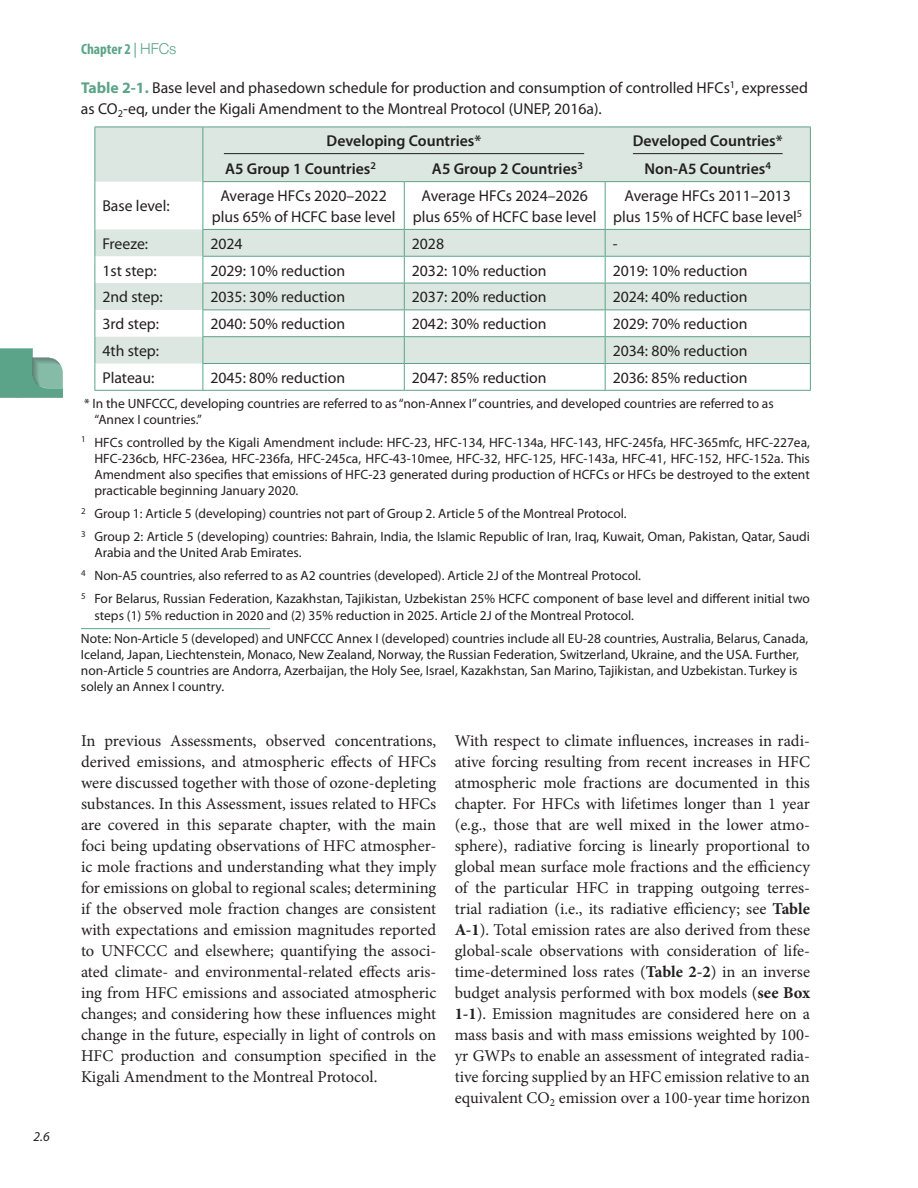
<style>
.page{position:relative;width:918px;height:1188px;background:#fff}
.page>*{position:absolute;margin:0;border:0;box-sizing:border-box;transform-origin:0 0}
.t1{font:16.5px/21px "Minion Pro";color:#231f20;text-align:justify}
.t2{font:15.75px/21px "Myriad Pro";color:#231f20;text-align:center}
.t3{font:600 15.75px/27.8px "Myriad Pro";color:#231f20}
.t4{font:700 condensed 15px "Myriad Pro";color:#5ca489}
.t5{font:13.5px/16.2px "Myriad Pro";color:#231f20}
.t6{font:italic 13.5px "Myriad Pro";color:#231f20}
.s1{font-weight:400;font-stretch:normal}
.s2{font-family:"Helvetica Neue";font-weight:300;font-stretch:normal}
.s3{font-weight:700;color:#5ca489}
.s4{font-weight:700}
</style>
<div class="page">
<svg style="left:0;top:348px;width:63px;height:50px;background:#78b19c"></svg>
<hr style="left:81px;top:628px;width:189px;height:1px;background:#5ca489">
<svg style="left:95px;top:128px;width:715px;height:236px;fill:#dbe7e0"></svg>
<hr style="left:94px;top:127px;width:109px;height:1px;background:#5ca489">
<hr style="left:94px;top:127px;width:1px;height:55px;background:#5ca489">
<hr style="left:203px;top:127px;width:201px;height:1px;background:#5ca489">
<hr style="left:202px;top:127px;width:1px;height:54px;background:#5ca489">
<hr style="left:404px;top:127px;width:201px;height:1px;background:#5ca489">
<hr style="left:605px;top:127px;width:206px;height:1px;background:#5ca489">
<hr style="left:810px;top:127px;width:1px;height:54px;background:#5ca489">
<hr style="left:94px;top:182px;width:1px;height:47px;background:#5ca489">
<hr style="left:202px;top:181px;width:202px;height:1px;background:#5ca489">
<hr style="left:202px;top:182px;width:1px;height:47px;background:#5ca489">
<hr style="left:404px;top:181px;width:201px;height:1px;background:#5ca489">
<hr style="left:404px;top:182px;width:1px;height:47px;background:#5ca489">
<hr style="left:605px;top:181px;width:206px;height:1px;background:#5ca489">
<hr style="left:605px;top:182px;width:1px;height:47px;background:#5ca489">
<hr style="left:810px;top:182px;width:1px;height:47px;background:#5ca489">
<hr style="left:202px;top:229px;width:202px;height:1px;background:#5ca489">
<hr style="left:404px;top:229px;width:201px;height:1px;background:#5ca489">
<hr style="left:605px;top:229px;width:206px;height:1px;background:#5ca489">
<hr style="left:202px;top:256px;width:202px;height:1px;background:#5ca489">
<hr style="left:404px;top:256px;width:201px;height:1px;background:#5ca489">
<hr style="left:605px;top:256px;width:206px;height:1px;background:#5ca489">
<hr style="left:202px;top:283px;width:202px;height:1px;background:#5ca489">
<hr style="left:404px;top:283px;width:201px;height:1px;background:#5ca489">
<hr style="left:605px;top:283px;width:206px;height:1px;background:#5ca489">
<hr style="left:202px;top:310px;width:202px;height:1px;background:#5ca489">
<hr style="left:404px;top:310px;width:201px;height:1px;background:#5ca489">
<hr style="left:605px;top:310px;width:206px;height:1px;background:#5ca489">
<hr style="left:202px;top:336px;width:202px;height:1px;background:#5ca489">
<hr style="left:404px;top:336px;width:201px;height:1px;background:#5ca489">
<hr style="left:605px;top:336px;width:206px;height:1px;background:#5ca489">
<svg style="left:94px;top:229px;width:1px;height:161px"></svg>
<hr style="left:202px;top:363px;width:202px;height:1px;background:#5ca489">
<svg style="left:202px;top:230px;width:1px;height:160px"></svg>
<hr style="left:404px;top:363px;width:201px;height:1px;background:#5ca489">
<svg style="left:404px;top:230px;width:1px;height:160px"></svg>
<hr style="left:605px;top:363px;width:206px;height:1px;background:#5ca489">
<svg style="left:605px;top:230px;width:1px;height:160px"></svg>
<svg style="left:810px;top:230px;width:1px;height:160px"></svg>
<hr style="left:94px;top:390px;width:109px;height:1px;background:#5ca489">
<hr style="left:203px;top:390px;width:201px;height:1px;background:#5ca489">
<hr style="left:404px;top:390px;width:201px;height:1px;background:#5ca489">
<hr style="left:605px;top:390px;width:206px;height:1px;background:#5ca489">
<hr style="left:224px;top:153px;width:360px;height:1px;background:#231f20">
<hr style="left:633px;top:153px;width:150px;height:1px;background:#231f20">
<p class="t6" style="left:34px;top:1128px;width:18px">2.6</p>
<p class="t4" style="left:81px;top:39px;width:97px">Chapter 2 <span class="s1">|</span> <span class="s2">HFCs</span></p>
<p class="t2" style="left:81px;top:77px;width:729px;text-align:left"><span class="s3">Table 2-1.</span> Base level and phasedown schedule for production and consumption of controlled HFCs<sup>1</sup>, expressed as CO<sub>2</sub>-eq, under the Kigali Amendment to the Montreal Protocol (UNEP, 2016a).</p>
<p class="t3" style="left:225px;top:127px;width:258px;text-indent:102px">Developing Countries*<br>A5 Group 1 Countries<sup>2</sup></p>
<p class="t3" style="left:633px;top:127px;width:151px;text-align:center">Developed Countries*<br>Non-A5 Countries<sup>4</sup></p>
<p class="t3" style="left:432px;top:155px;width:152px">A5 Group 2 Countries<sup>3</sup></p>
<p class="t2" style="left:102px;top:195px;width:69px">Base level:</p>
<p class="t2" style="left:212px;top:185px;width:185px">Average HFCs 2020–2022 plus 65% of HCFC base level</p>
<p class="t2" style="left:413px;top:185px;width:185px">Average HFCs 2024–2026 plus 65% of HCFC base level</p>
<p class="t2" style="left:613px;top:185px;width:191px">Average HFCs 2011–2013 plus 15% of HCFC base level<sup>5</sup></p>
<p class="t2" style="left:102px;top:233px;width:47px">Freeze:</p>
<p class="t2" style="left:210px;top:233px;width:34px">2024</p>
<p class="t2" style="left:412px;top:233px;width:34px">2028</p>
<p class="t2" style="left:613px;top:233px;width:6px">-</p>
<p class="t2" style="left:102px;top:260px;width:56px">1st step:</p>
<p class="t2" style="left:210px;top:260px;width:136px">2029: 10% reduction</p>
<p class="t2" style="left:412px;top:260px;width:136px">2032: 10% reduction</p>
<p class="t2" style="left:613px;top:260px;width:136px">2019: 10% reduction</p>
<p class="t2" style="left:102px;top:286px;width:62px">2nd step:</p>
<p class="t2" style="left:210px;top:286px;width:136px">2035: 30% reduction</p>
<p class="t2" style="left:412px;top:286px;width:136px">2037: 20% reduction</p>
<p class="t2" style="left:613px;top:286px;width:136px">2024: 40% reduction</p>
<p class="t2" style="left:102px;top:313px;width:58px">3rd step:</p>
<p class="t2" style="left:210px;top:313px;width:136px">2040: 50% reduction</p>
<p class="t2" style="left:412px;top:313px;width:136px">2042: 30% reduction</p>
<p class="t2" style="left:613px;top:313px;width:136px">2029: 70% reduction</p>
<p class="t2" style="left:102px;top:340px;width:58px">4th step:</p>
<p class="t2" style="left:613px;top:340px;width:136px">2034: 80% reduction</p>
<p class="t2" style="left:102px;top:367px;width:54px">Plateau:</p>
<p class="t2" style="left:210px;top:367px;width:136px">2045: 80% reduction</p>
<p class="t2" style="left:412px;top:367px;width:136px">2047: 85% reduction</p>
<p class="t2" style="left:613px;top:367px;width:136px">2036: 85% reduction</p>
<p class="t5" style="left:95px;top:395px;width:681px;text-indent:-11px">* In the UNFCCC, developing countries are referred to as “non-Annex I” countries, and developed countries are referred to as “Annex I countries.”</p>
<p class="t5" style="left:94px;top:434px;width:717px;text-align:justify;text-indent:-13px"><sup>1</sup> HFCs controlled by the Kigali Amendment include: HFC-23, HFC-134, HFC-134a, HFC-143, HFC-245fa, HFC-365mfc, HFC-227ea, HFC-236cb, HFC-236ea, HFC-236fa, HFC-245ca, HFC-43-10mee, HFC-32, HFC-125, HFC-143a, HFC-41, HFC-152, HFC-152a. This Amendment also specifies that emissions of HFC-23 generated during production of HCFCs or HFCs be destroyed to the extent practicable beginning January 2020.</p>
<p class="t5" style="left:81px;top:502px;width:731px;line-height:23px"><sup>2</sup> Group 1: Article 5 (developing) countries not part of Group 2. Article 5 of the Montreal Protocol.<br><sup>3</sup> Group 2: Article 5 (developing) countries: Bahrain, India, the Islamic Republic of Iran, Iraq, Kuwait, Oman, Pakistan, Qatar, Saudi</p>
<p class="t5" style="left:81px;top:541px;width:730px;line-height:23px;text-indent:13px">Arabia and the United Arab Emirates.<br><sup>4</sup> Non-A5 countries, also referred to as A2 countries (developed). Article 2J of the Montreal Protocol.<br><sup>5</sup> For Belarus, Russian Federation, Kazakhstan, Tajikistan, Uzbekistan 25% HCFC component of base level and different initial two</p>
<p class="t5" style="left:81px;top:603px;width:729px;line-height:23px;text-indent:14px">steps (1) 5% reduction in 2020 and (2) 35% reduction in 2025. Article 2J of the Montreal Protocol.<br>Note: Non-Article 5 (developed) and UNFCCC Annex I (developed) countries include all EU-28 countries, Australia, Belarus, Canada,</p>
<p class="t5" style="left:81px;top:646px;width:720px;text-align:justify">Iceland, Japan, Liechtenstein, Monaco, New Zealand, Norway, the Russian Federation, Switzerland, Ukraine, and the USA. Further, non-Article 5 countries are Andorra, Azerbaijan, the Holy See, Israel, Kazakhstan, San Marino, Tajikistan, and Uzbekistan. Turkey is solely an Annex I country.</p>
<p class="t1" style="left:81px;top:730px;width:357px">In previous Assessments, observed concentrations, derived emissions, and atmospheric effects of HFCs were discussed together with those of ozone-depleting substances. In this Assessment, issues related to HFCs are covered in this separate chapter, with the main foci being updating observations of HFC atmospher&shy;ic mole fractions and understanding what they imply for emissions on global to regional scales; determining if the observed mole fraction changes are consistent with expectations and emission magnitudes reported to UNFCCC and elsewhere; quantifying the associ&shy;ated climate- and environmental-related effects aris&shy;ing from HFC emissions and associated atmospheric changes; and considering how these influences might change in the future, especially in light of controls on HFC production and consumption specified in the Kigali Amendment to the Montreal Protocol.</p>
<p class="t1" style="left:455px;top:730px;width:357px">With respect to climate influences, increases in radi&shy;ative forcing resulting from recent increases in HFC atmospheric mole fractions are documented in this chapter. For HFCs with lifetimes longer than 1 year (e.g., those that are well mixed in the lower atmo&shy;sphere), radiative forcing is linearly proportional to global mean surface mole fractions and the efficiency of the particular HFC in trapping outgoing terres&shy;trial radiation (i.e., its radiative efficiency; see <span class="s4">Table A-1</span>). Total emission rates are also derived from these global-scale observations with consideration of life&shy;time-determined loss rates (<span class="s4">Table 2-2</span>) in an inverse budget analysis performed with box models (<span class="s4">see Box 1-1</span>). Emission magnitudes are considered here on a mass basis and with mass emissions weighted by 100- yr GWPs to enable an assessment of integrated radia&shy;tive forcing supplied by an HFC emission relative to an equivalent CO<sub>2</sub> emission over a 100-year time horizon</p>
</div>
